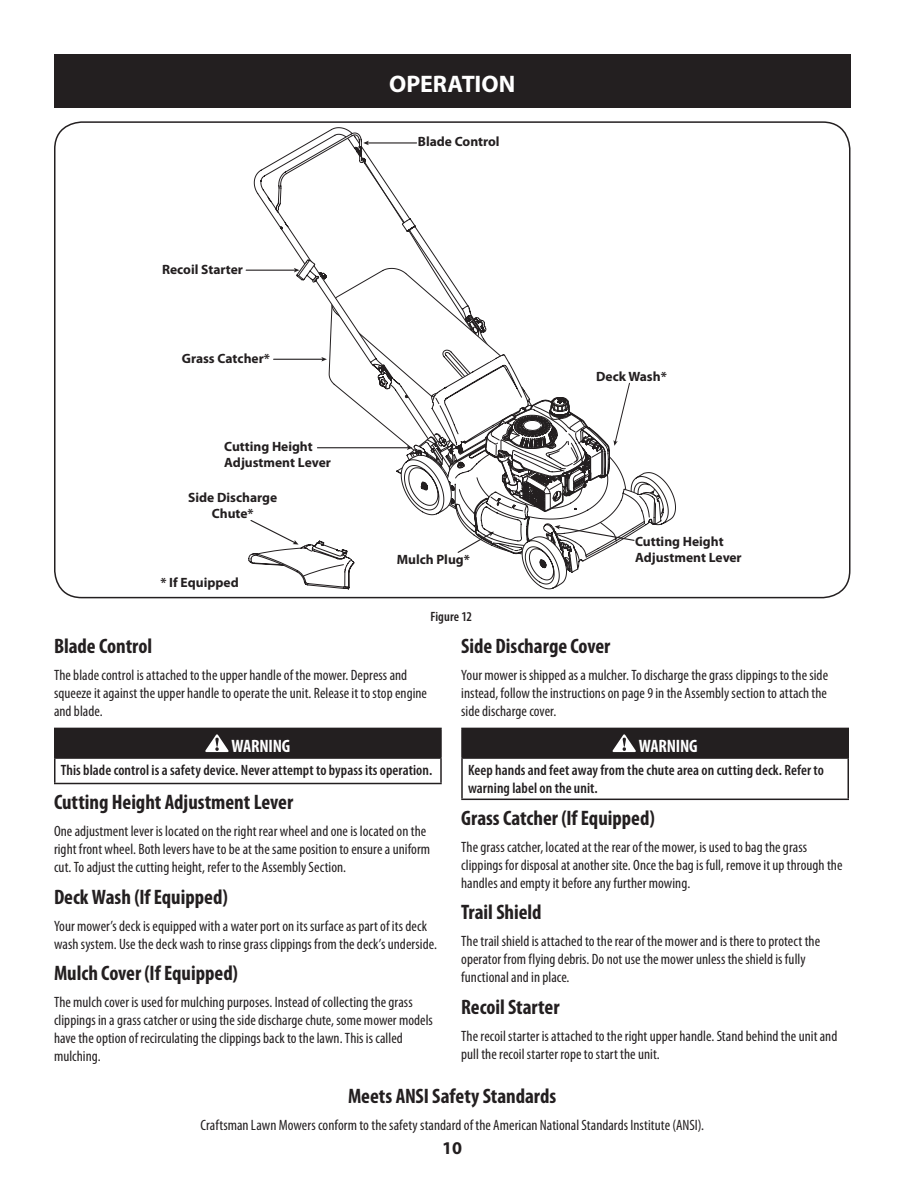
<style>
.page{position:relative;width:918px;height:1188px;background:#fff}
.page>*{position:absolute;margin:0;border:0;box-sizing:border-box;transform-origin:0 0}
.t1{font:700 24px "Myriad Pro";color:#fff}
.t2{font:700 condensed 21px "Myriad Pro";color:#231f20}
.t3{font:700 condensed 18px "Myriad Pro";letter-spacing:-.01em;color:#fff}
.t4{font:700 18px "Myriad Pro";color:#231f20}
.t5{font:condensed 15px/18px "Myriad Pro";letter-spacing:.005em;color:#231f20}
.t6{font:600 condensed 15px/18px "Myriad Pro";letter-spacing:.005em;color:#231f20}
.t7{font:700 13.5px/16.2px "Myriad Pro";color:#231f20}
.t8{font:600 condensed 13.5px "Myriad Pro";letter-spacing:.01em;color:#231f20}
</style>
<div class="page">
<div style="left:54px;top:54px;width:796px;height:54px;background:#231f20"></div>
<svg style="left:275px;top:132px;width:135px;height:127px"></svg>
<svg style="left:312px;top:218px;width:125px;height:41px"></svg>
<hr style="left:246px;top:270px;width:49px;height:1px;background:#231f20">
<hr style="left:367px;top:142px;width:50px;height:2px;background:#231f20">
<svg style="left:363px;top:141px;width:6px;height:4px"></svg>
<svg style="left:248px;top:259px;width:428px;height:331px"></svg>
<div style="left:55px;top:728px;width:386px;height:30px;background:#231f20"></div>
<hr style="left:54px;top:728px;width:388px;height:1px;background:#231f20">
<hr style="left:54px;top:729px;width:2px;height:28px;background:#231f20">
<hr style="left:440px;top:729px;width:2px;height:28px;background:#231f20">
<hr style="left:54px;top:757px;width:388px;height:2px;background:#231f20">
<hr style="left:54px;top:759px;width:2px;height:24px;background:#231f20">
<hr style="left:440px;top:759px;width:2px;height:24px;background:#231f20">
<hr style="left:54px;top:783px;width:388px;height:1px;background:#231f20">
<svg style="left:205px;top:734px;width:24px;height:18px"></svg>
<div style="left:462px;top:728px;width:386px;height:30px;background:#231f20"></div>
<hr style="left:461px;top:728px;width:388px;height:1px;background:#231f20">
<hr style="left:461px;top:729px;width:2px;height:28px;background:#231f20">
<svg style="left:848px;top:729px;width:1px;height:28px"></svg>
<hr style="left:461px;top:757px;width:388px;height:2px;background:#231f20">
<hr style="left:461px;top:759px;width:2px;height:40px;background:#231f20">
<hr style="left:848px;top:759px;width:1px;height:40px;background:#231f20">
<hr style="left:461px;top:799px;width:388px;height:1px;background:#231f20">
<svg style="left:612px;top:734px;width:24px;height:18px"></svg>
<h1 class="t1" style="left:389px;top:70px;width:127px">OPERATION</h1>
<p class="t7" style="left:162px;top:262px;width:82px">Recoil Starter</p>
<p class="t7" style="left:182px;top:350px;width:90px">Grass Catcher*</p>
<p class="t7" style="left:224px;top:439px;width:108px">Cutting Height<br>Adjustment Lever</p>
<p class="t7" style="left:188px;top:489px;width:91px;text-align:center">Side Discharge<br>Chute*</p>
<p class="t7" style="left:160px;top:575px;width:80px">* If Equipped</p>
<p class="t7" style="left:418px;top:134px;width:83px">Blade Control</p>
<p class="t7" style="left:397px;top:552px;width:75px">Mulch Plug*</p>
<p class="t8" style="left:430px;top:609px;width:43px">Figure 12</p>
<p class="t7" style="left:596px;top:369px;width:72px">Deck Wash*</p>
<p class="t7" style="left:635px;top:534px;width:108px">Cutting Height<br>Adjustment Lever</p>
<h2 class="t2" style="left:54px;top:634px;width:100px">Blade Control</h2>
<p class="t5" style="left:54px;top:666px;width:375px">The blade control is attached to the upper handle of the mower. Depress and squeeze it against the upper handle to operate the unit. Release it to stop engine and blade.</p>
<p class="t3" style="left:231px;top:736px;width:60px">WARNING</p>
<p class="t6" style="left:61px;top:762px;width:373px">This blade control is a safety device. Never attempt to bypass its operation.</p>
<h2 class="t2" style="left:54px;top:791px;width:241px">Cutting Height Adjustment Lever</h2>
<p class="t5" style="left:54px;top:823px;width:378px">One adjustment lever is located on the right rear wheel and one is located on the right front wheel. Both levers have to be at the same position to ensure a uniform cut. To adjust the cutting height, refer to the Assembly Section.</p>
<h2 class="t2" style="left:54px;top:885px;width:175px">Deck Wash (If Equipped)</h2>
<p class="t5" style="left:54px;top:917px;width:384px">Your mower’s deck is equipped with a water port on its surface as part of its deck wash system. Use the deck wash to rinse grass clippings from the deck’s underside.</p>
<h2 class="t2" style="left:54px;top:961px;width:186px">Mulch Cover (If Equipped)</h2>
<p class="t5" style="left:54px;top:993px;width:380px">The mulch cover is used for mulching purposes. Instead of collecting the grass clippings in a grass catcher or using the side discharge chute, some mower models have the option of recirculating the clippings back to the lawn. This is called mulching.</p>
<h2 class="t2" style="left:461px;top:634px;width:151px">Side Discharge Cover</h2>
<p class="t5" style="left:461px;top:666px;width:368px;text-align:justify">Your mower is shipped as a mulcher. To discharge the grass clippings to the side instead, follow the instructions on page 9 in the Assembly section to attach the side discharge cover.</p>
<p class="t3" style="left:639px;top:736px;width:60px">WARNING</p>
<p class="t6" style="left:468px;top:762px;width:358px">Keep hands and feet away from the chute area on cutting deck. Refer to warning label on the unit.</p>
<h2 class="t2" style="left:461px;top:807px;width:195px">Grass Catcher (If Equipped)</h2>
<p class="t5" style="left:461px;top:839px;width:383px">The grass catcher, located at the rear of the mower, is used to bag the grass clippings for disposal at another site. Once the bag is full, remove it up through the handles and empty it before any further mowing.</p>
<h2 class="t2" style="left:461px;top:901px;width:82px">Trail Shield</h2>
<p class="t5" style="left:461px;top:933px;width:360px">The trail shield is attached to the rear of the mower and is there to protect the operator from flying debris. Do not use the mower unless the shield is fully functional and in place.</p>
<h2 class="t2" style="left:461px;top:995px;width:100px">Recoil Starter</h2>
<p class="t5" style="left:461px;top:1027px;width:378px">The recoil starter is attached to the right upper handle. Stand behind the unit and pull the recoil starter rope to start the unit.</p>
<h2 class="t2" style="left:348px;top:1084px;width:210px">Meets ANSI Safety Standards</h2>
<p class="t5" style="left:200px;top:1116px;width:505px">Craftsman Lawn Mowers conform to the safety standard of the American National Standards Institute (ANSI).</p>
<p class="t4" style="left:442px;top:1138px;width:21px">10</p>
</div>
